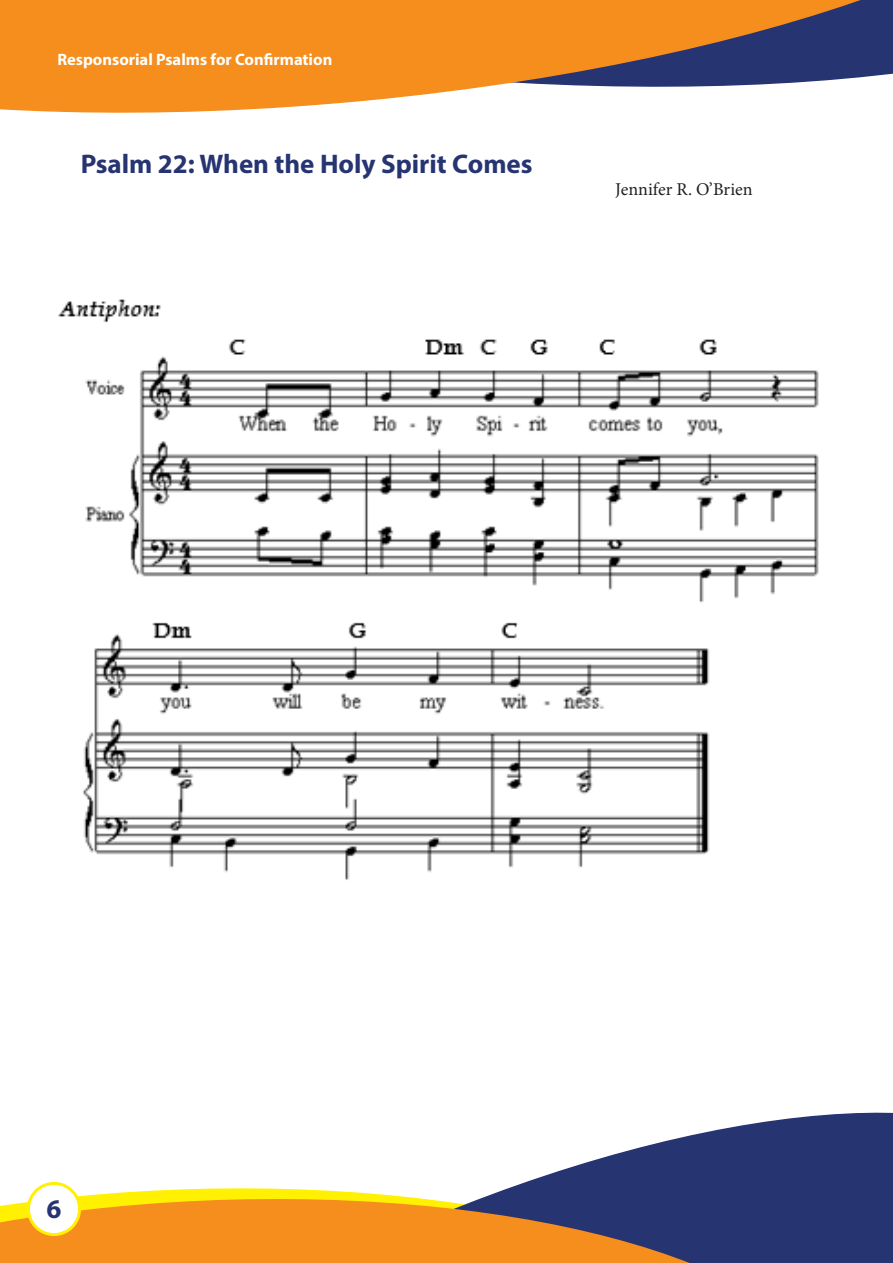
<style>
.page{position:relative;width:893px;height:1263px;background:#fff}
.page>*{position:absolute;margin:0;border:0;box-sizing:border-box;transform-origin:0 0}
.t1{font:700 27px "Myriad Pro";color:#273472}
.t2{font:18px "Minion Pro";color:#231f20}
.t3{font:700 16.5px "Myriad Pro";color:#fff}
</style>
<div class="page">
<svg style="left:33px;top:1112px;width:860px;height:151px"></svg>
<svg style="left:0;top:0;width:893px;height:113px;background:#d7914d"></svg>
<svg style="left:0;top:1192px;width:835px;height:71px;background:#b2793d"></svg>
<div style="left:28px;top:1183px;width:52px;height:51px;background:#fff;border-radius:50%"></div>
<div style="left:27px;top:1182px;width:54px;height:54px;border:3px solid #fff101;border-radius:50%"></div>
<img style="left:58px;top:299px;width:761px;height:581px">
<p class="t3" style="left:57px;top:49px;width:276px">Responsorial Psalms for Confirmation</p>
<p class="t1" style="left:81px;top:147px;width:453px">Psalm 22: When the Holy Spirit Comes</p>
<p class="t2" style="left:615px;top:177px;width:139px">Jennifer R. O’Brien</p>
<h1 class="t1" style="left:46px;top:1191px;width:17px">6</h1>
</div>
